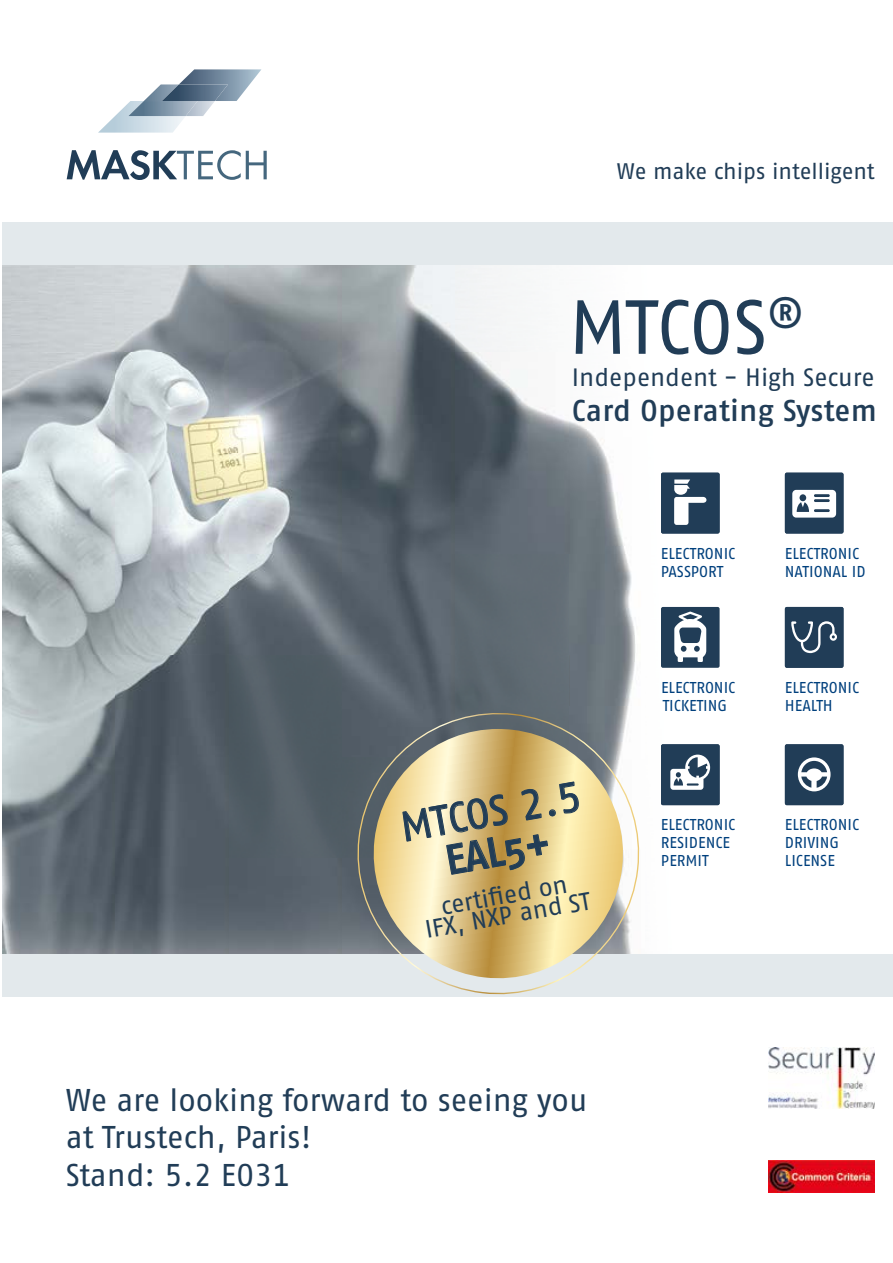
<style>
.page{position:relative;width:893px;height:1263px;background:#fff}
.page>*{position:absolute;margin:0;border:0;box-sizing:border-box;transform-origin:0 0}
.t1{font:76.35px "Fago No Regular Tf";letter-spacing:-.015em;color:#213d57}
.t2{font:41.85px "Fago No Regular Tf";color:#213d57}
.t3{font:41.85px "Fago No Med";color:#213d57}
.t4{font:31.5px/37.8px "Fago No Regular Tf";letter-spacing:-.005em;color:#213d57}
.t5{font:30.15px "Fago No Med";letter-spacing:.005em;color:#213d57}
.t6{font:25.05px/20.2px "Fago No Regular Tf";color:#213d57;text-align:center}
.t7{font:22.5px "Fago No Regular Tf";letter-spacing:-.005em;color:#213d57}
.t8{font:15.75px/18px "Fago No Regular Tf";color:#00407d}
</style>
<div class="page">
<img style="left:784px;top:472px;width:60px;height:334px">
<img style="left:3px;top:265px;width:633px;height:689px">
<div style="left:661px;top:744px;width:59px;height:61px;background:#213d57;border-radius:2px"></div>
<svg style="left:670px;top:755px;width:40px;height:35px"></svg>
<div style="left:785px;top:744px;width:58px;height:61px;background:#213d57;border-radius:2px"></div>
<svg style="left:798px;top:757px;width:32px;height:34px"></svg>
<div style="left:785px;top:607px;width:58px;height:61px;background:#213d57;border-radius:2px"></div>
<svg style="left:791px;top:621px;width:46px;height:32px"></svg>
<div style="left:785px;top:473px;width:58px;height:60px;background:#213d57;border-radius:2px"></div>
<svg style="left:792px;top:490px;width:44px;height:28px"></svg>
<div style="left:661px;top:473px;width:59px;height:60px;background:#213d57;border-radius:2px"></div>
<svg style="left:674px;top:479px;width:33px;height:46px"></svg>
<div style="left:661px;top:607px;width:59px;height:61px;background:#213d57;border-radius:2px"></div>
<svg style="left:674px;top:611px;width:32px;height:51px"></svg>
<svg style="left:67px;top:150px;width:200px;height:30px"></svg>
<svg style="left:98px;top:69px;width:163px;height:64px"></svg>
<img style="left:162px;top:84px;width:66px;height:17px">
<div style="left:3px;top:222px;width:890px;height:43px;background:#e3e9ec"></div>
<div style="left:3px;top:954px;width:890px;height:42px;background:#e3e9ec"></div>
<svg style="left:349px;top:704px;width:299px;height:293px"></svg>
<div style="left:549px;top:809px;width:7px;height:7px;border:1px solid #213d57;border-radius:50%"></div>
<svg style="left:559px;top:782px;width:21px;height:34px"></svg>
<svg style="left:403px;top:789px;width:145px;height:86px"></svg>
<img style="left:768px;top:1047px;width:107px;height:61px">
<img style="left:768px;top:1160px;width:107px;height:33px">
<h3 class="t7" style="left:617px;top:158px;width:260px">We make chips intelligent</h3>
<h1 class="t1" style="left:568px;top:284px;width:237px">MTCOS<sup>®</sup></h1>
<h3 class="t6" style="left:572px;top:367px;width:304px">Independent - High Secure</h3>
<h3 class="t5" style="left:572px;top:393px;width:306px">Card Operating System</h3>
<h2 class="t2" style="left:396px;top:804px;width:185px;rotate:-10deg">MTCOS 2.5</h2>
<h2 class="t3" style="left:441px;top:837px;width:108px;rotate:-10deg">EAL5+</h2>
<h3 class="t6" style="left:420px;top:899px;width:169px;rotate:-10deg">certifi ed on<br>IFX, NXP and ST</h3>
<h3 class="t4" style="left:66px;top:1080px;width:523px">We are looking forward to seeing you at Trustech, Paris!<br>Stand: 5.2 E031</h3>
<p class="t8" style="left:661px;top:544px;width:76px">ELECTRONIC<br>PASSPORT</p>
<p class="t8" style="left:661px;top:678px;width:76px">ELECTRONIC<br>TICKETING</p>
<p class="t8" style="left:785px;top:544px;width:82px">ELECTRONIC<br>NATIONAL ID</p>
<p class="t8" style="left:785px;top:678px;width:76px">ELECTRONIC<br>HEALTH</p>
<p class="t8" style="left:661px;top:816px;width:76px">ELECTRONIC<br>RESIDENCE<br>PERMIT</p>
<p class="t8" style="left:785px;top:816px;width:76px">ELECTRONIC<br>DRIVING<br>LICENSE</p>
</div>
